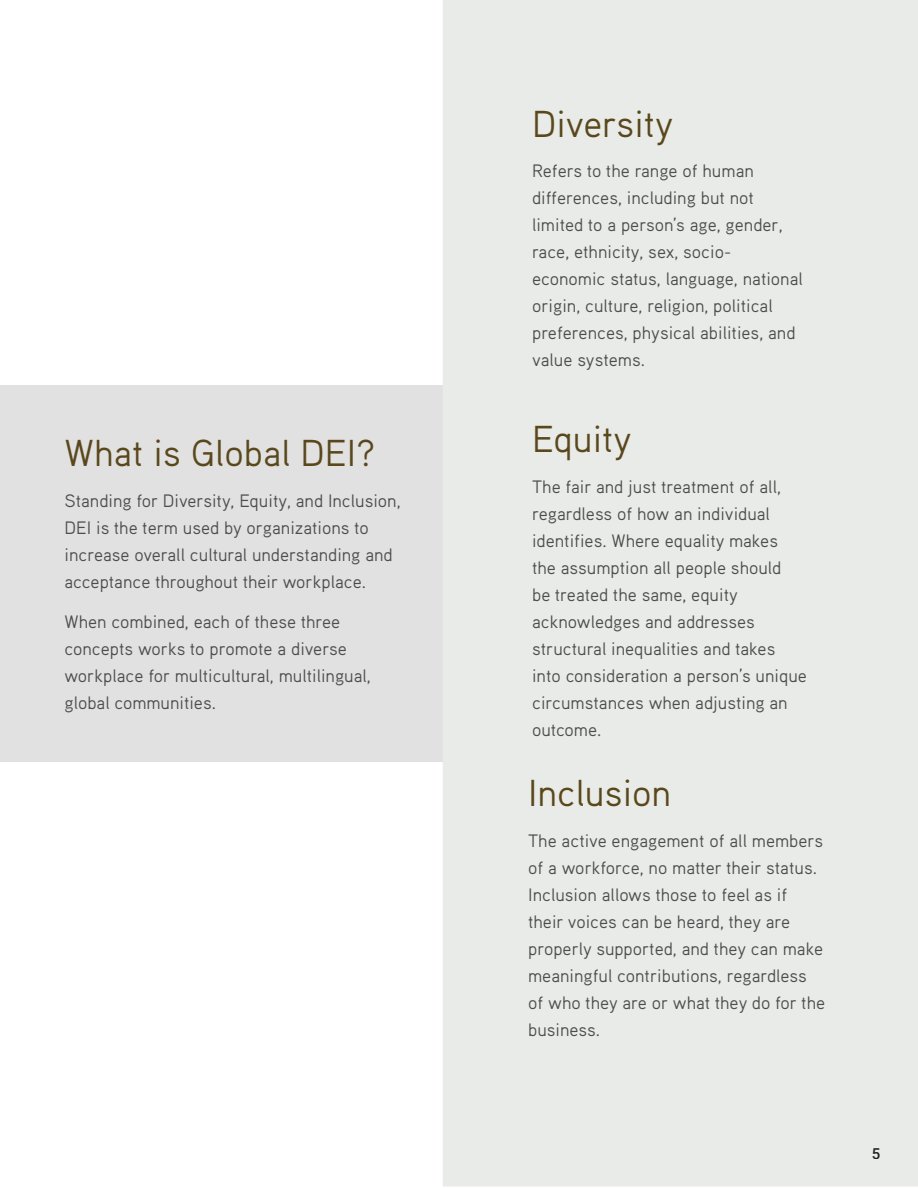
<style>
.page{position:relative;width:918px;height:1188px;background:#fff}
.page>*{position:absolute;margin:0;border:0;box-sizing:border-box;transform-origin:0 0}
.t1{font:37.5px "Aaux Pro";color:#5a481c}
.t2{font:18px/27px "Aaux Pro";color:#4d4d4f}
.t3{font:500 15px "Roboto";color:#000}
</style>
<div class="page">
<div style="left:0;top:386px;width:443px;height:376px;background:#e1e1e1"></div>
<div style="left:443px;top:0;width:475px;height:1186px;background:#e9ebe8"></div>
<div style="left:873px;top:1148px;width:7px;height:11px;background:#e9ebe8"></div>
<h1 class="t1" style="left:64px;top:429px;width:312px">What is Global DEI?</h1>
<p class="t2" style="left:64px;top:486px;width:338px">Standing for Diversity, Equity, and Inclusion, DEI is the term used by organizations to increase overall cultural understanding and acceptance throughout their workplace.</p>
<p class="t2" style="left:64px;top:608px;width:308px">When combined, each of these three concepts works to promote a diverse workplace for multicultural, multilingual, global communities.</p>
<h1 class="t1" style="left:532px;top:100px;width:143px">Diversity</h1>
<p class="t2" style="left:532px;top:157px;width:272px">Refers to the range of human differences, including but not limited to a person’s age, gender, race, ethnicity, sex, socio&shy;economic status, language, national origin, culture, religion, political preferences, physical abilities, and value systems.</p>
<h1 class="t1" style="left:532px;top:415px;width:101px">Equity</h1>
<p class="t2" style="left:532px;top:472px;width:276px">The fair and just treatment of all, regardless of how an individual identifies. Where equality makes<br>the assumption all people should<br>be treated the same, equity acknowledges and addresses structural inequalities and takes into consideration a person’s unique circumstances when adjusting an outcome.</p>
<h1 class="t1" style="left:528px;top:769px;width:145px">Inclusion</h1>
<p class="t2" style="left:528px;top:826px;width:299px">The active engagement of all members of a workforce, no matter their status.<br>Inclusion allows those to feel as if their voices can be heard, they are properly supported, and they can make meaningful contributions, regardless of who they are or what they do for the business.</p>
<p class="t3" style="left:872px;top:1143px;width:10px">5</p>
</div>
